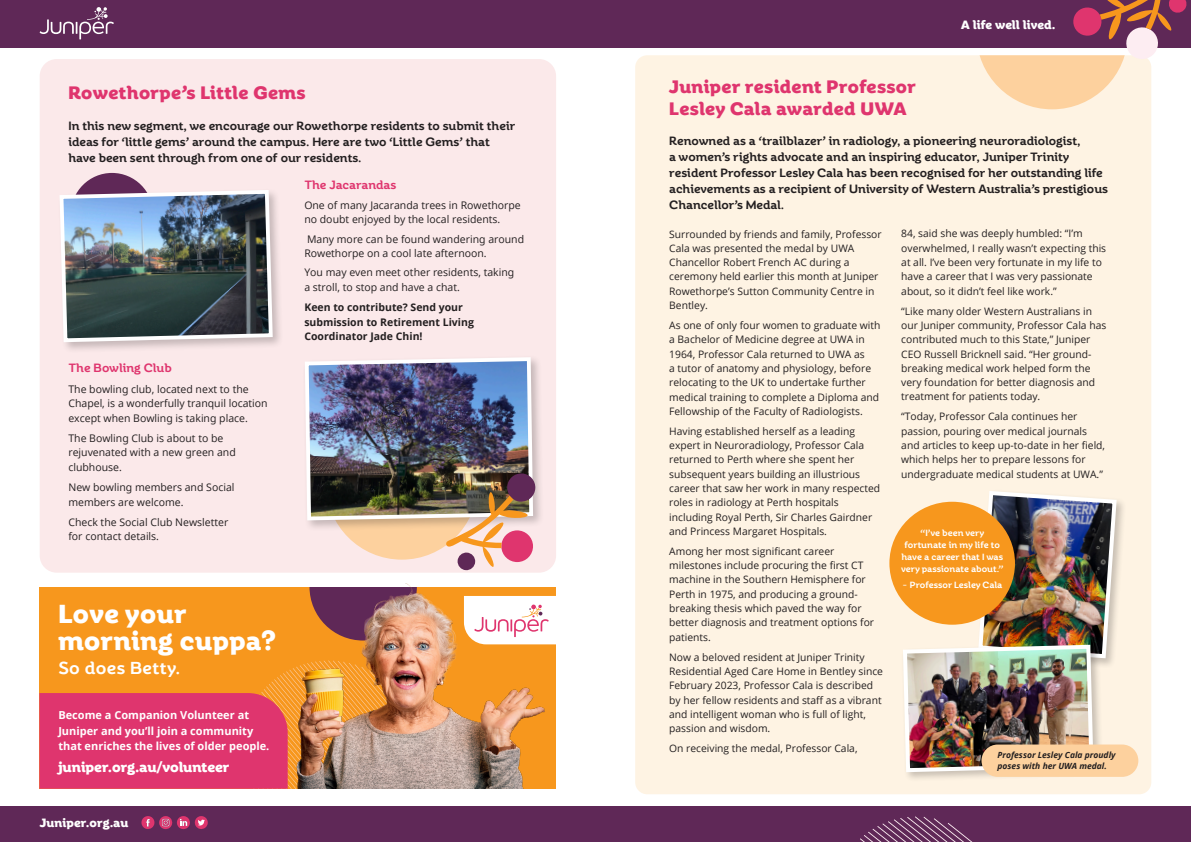
<style>
.page{position:relative;width:1191px;height:842px;background:#fff}
.page>*{position:absolute;margin:0;border:0;box-sizing:border-box;transform-origin:0 0}
.t1{font:700 26px/27.1px "Rhetoric";letter-spacing:.02em;color:#fff}
.Heading_1{font:700 18px/21.6px "Rhetoric";letter-spacing:.02em;color:#df356e}
.t2{font:500 17.3px "Rhetoric";letter-spacing:.02em;color:#fff}
.BODY_11pt{font:700 14px "Rhetoric";color:#fff}
.Heading_1-2{font:500 12px/16px "Rhetoric";color:#231f20}
.t3{font:700 12px "Rhetoric";letter-spacing:.01em;color:#fff}
.Intro{font:500 12px "Rhetoric";color:#df356e}
.BODY_11pt-2{font:700 11px/15px "Open Sans";color:#fff}
.Intro-2{font:10.5px/14.5px "Open Sans";color:#231f20}
.Intro-3{font:700 10.5px/14.5px "Open Sans";color:#231f20}
.BODY_11pt-3{font:10.3px/14.3px "Open Sans";color:#231f20}
.BODY_11pt-4{font:500 9px/12px "Rhetoric";color:#fff;text-align:center}
.BODY_11pt-5{font:italic 700 8.5px/11px "Open Sans";color:#231f20}
</style>
<div class="page">
<div style="left:40px;top:59px;width:516px;height:514px;background:#fbe9ea;border-radius:17px"></div>
<div style="left:71px;top:173px;width:82px;height:82px;background:#5f2857;border-radius:50%"></div>
<div style="left:635px;top:55px;width:516px;height:739px;background:#fef3e3;border-radius:12px"></div>
<div style="left:976px;top:489px;width:150px;height:179px;background:#231f20;opacity:.25"></div>
<div style="left:889px;top:502px;width:126px;height:123px;background:#f7971d;border-radius:50%"></div>
<div style="left:901px;top:643px;width:203px;height:139px;background:#231f20;opacity:.25"></div>
<img style="left:901px;top:489px;width:217px;height:285px">
<div style="left:981px;top:744px;width:157px;height:33px;background:#fdd19e;border-radius:16px"></div>
<div style="left:39px;top:587px;width:517px;height:202px;background:#f7971d"></div>
<img style="left:309px;top:584px;width:241px;height:204px">
<svg style="left:464px;top:596px;width:92px;height:48px;background:#fbebec"></svg>
<svg style="left:39px;top:661px;width:378px;height:128px"></svg>
<div style="left:302px;top:355px;width:242px;height:177px;background:#231f20;opacity:.25"></div>
<div style="left:57px;top:188px;width:227px;height:166px;background:#231f20;opacity:.25"></div>
<img style="left:58px;top:188px;width:217px;height:156px">
<div style="left:0;top:806px;width:1191px;height:36px;background:#5f2857"></div>
<div style="left:0;top:0;width:1191px;height:48px;background:#5f2857"></div>
<svg style="left:40px;top:7px;width:74px;height:32px"></svg>
<svg style="left:980px;top:0;width:207px;height:109px"></svg>
<svg style="left:141px;top:816px;width:67px;height:13px"></svg>
<svg style="left:860px;top:816px;width:113px;height:26px"></svg>
<img style="left:303px;top:355px;width:233px;height:215px">
<p class="Heading_1" style="left:68px;top:82px;width:238px">Rowethorpe’s Little Gems</p>
<p class="Heading_1-2" style="left:68px;top:117px;width:448px">In this new segment, we encourage our Rowethorpe residents to submit their ideas for ‘little gems’ around the campus. Here are two ‘Little Gems’ that have been sent through from one of our residents.</p>
<p class="Intro" style="left:68px;top:361px;width:105px">The Bowling Club</p>
<p class="Intro-2" style="left:68px;top:381px;width:201px">The bowling club, located next to the<br>Chapel, is a wonderfully tranquil location except when Bowling is taking place.</p>
<p class="Intro-2" style="left:68px;top:430px;width:169px">The Bowling Club is about to be rejuvenated with a new green and clubhouse.</p>
<p class="Intro-2" style="left:68px;top:480px;width:168px">New bowling members and Social members are welcome.</p>
<p class="Intro-2" style="left:68px;top:514px;width:161px">Check the Social Club Newsletter for contact details.</p>
<p class="t1" style="left:58px;top:600px;width:219px">Love your morning cuppa?</p>
<p class="t2" style="left:58px;top:657px;width:123px">So does Betty.</p>
<p class="BODY_11pt-2" style="left:58px;top:708px;width:213px">Become a Companion Volunteer at<br>Juniper and you’ll join a community that enriches the lives of older people.</p>
<p class="BODY_11pt" style="left:58px;top:759px;width:173px">juniper.org.au/volunteer</p>
<p class="t3" style="left:40px;top:816px;width:90px">Juniper.org.au</p>
<p class="Intro" style="left:304px;top:178px;width:93px">The Jacarandas</p>
<p class="Intro-2" style="left:304px;top:198px;width:218px;line-height:14px">One of many Jacaranda trees in Rowethorpe no doubt enjoyed by the local residents.</p>
<p class="Intro-2" style="left:304px;top:232px;width:221px;line-height:14px">Many more can be found wandering around<br>Rowethorpe on a cool late afternoon.</p>
<p class="Intro-2" style="left:304px;top:265px;width:211px">You may even meet other residents, taking a stroll, to stop and have a chat.</p>
<p class="Intro-3" style="left:304px;top:300px;width:171px">Keen to contribute? Send your submission to Retirement Living<br>Coordinator Jade Chin!</p>
<p class="t3" style="left:961px;top:18px;width:96px">A life well lived.</p>
<p class="Heading_1" style="left:669px;top:76px;width:248px">Juniper resident Professor<br>Lesley Cala awarded UWA</p>
<p class="Heading_1-2" style="left:669px;top:133px;width:440px">Renowned as a ‘trailblazer’ in radiology, a pioneering neuroradiologist,<br>a women’s rights advocate and an inspiring educator, Juniper Trinity resident Professor Lesley Cala has been recognised for her outstanding life achievements as a recipient of University of Western Australia’s prestigious Chancellor’s Medal.</p>
<p class="BODY_11pt-3" style="left:669px;top:226px;width:214px">Surrounded by friends and family, Professor Cala was presented the medal by UWA Chancellor Robert French AC during a ceremony held earlier this month at Juniper Rowethorpe’s Sutton Community Centre in Bentley.</p>
<p class="BODY_11pt-3" style="left:669px;top:318px;width:213px">As one of only four women to graduate with a Bachelor of Medicine degree at UWA in 1964, Professor Cala returned to UWA as<br>a tutor of anatomy and physiology, before relocating to the UK to undertake further medical training to complete a Diploma and Fellowship of the Faculty of Radiologists.</p>
<p class="BODY_11pt-3" style="left:669px;top:424px;width:212px">Having established herself as a leading expert in Neuroradiology, Professor Cala returned to Perth where she spent her subsequent years building an illustrious career that saw her work in many respected roles in radiology at Perth hospitals including Royal Perth, Sir Charles Gairdner and Princess Margaret Hospitals.</p>
<p class="BODY_11pt-3" style="left:669px;top:544px;width:206px">Among her most significant career milestones include procuring the first CT machine in the Southern Hemisphere for Perth in 1975, and producing a ground&shy;breaking thesis which paved the way for better diagnosis and treatment options for patients.</p>
<p class="BODY_11pt-3" style="left:669px;top:649px;width:215px">Now a beloved resident at Juniper Trinity Residential Aged Care Home in Bentley since February 2023, Professor Cala is described by her fellow residents and staff as a vibrant and intelligent woman who is full of light, passion and wisdom.</p>
<p class="BODY_11pt-3" style="left:669px;top:741px;width:190px">On receiving the medal, Professor Cala,</p>
<p class="BODY_11pt-3" style="left:901px;top:226px;width:206px">84, said she was deeply humbled: “I’m overwhelmed, I really wasn’t expecting this at all. I’ve been very fortunate in my life to have a career that I was very passionate about, so it didn’t feel like work.”</p>
<p class="BODY_11pt-3" style="left:901px;top:303px;width:206px">“Like many older Western Australians in our Juniper community, Professor Cala has contributed much to this State,” Juniper CEO Russell Bricknell said. “Her ground&shy;breaking medical work helped form the very foundation for better diagnosis and treatment for patients today.</p>
<p class="BODY_11pt-3" style="left:901px;top:409px;width:205px">“Today, Professor Cala continues her passion, pouring over medical journals and articles to keep up-to-date in her field, which helps her to prepare lessons for undergraduate medical students at UWA.”</p>
<p class="BODY_11pt-4" style="left:901px;top:526px;width:104px">“I’ve been very fortunate in my life to have a career that I was very passionate about.”</p>
<p class="BODY_11pt-4" style="left:902px;top:578px;width:102px">- Professor Lesley Cala</p>
<p class="BODY_11pt-5" style="left:997px;top:749px;width:119px">Professor Lesley Cala proudly poses with her UWA medal.</p>
</div>
